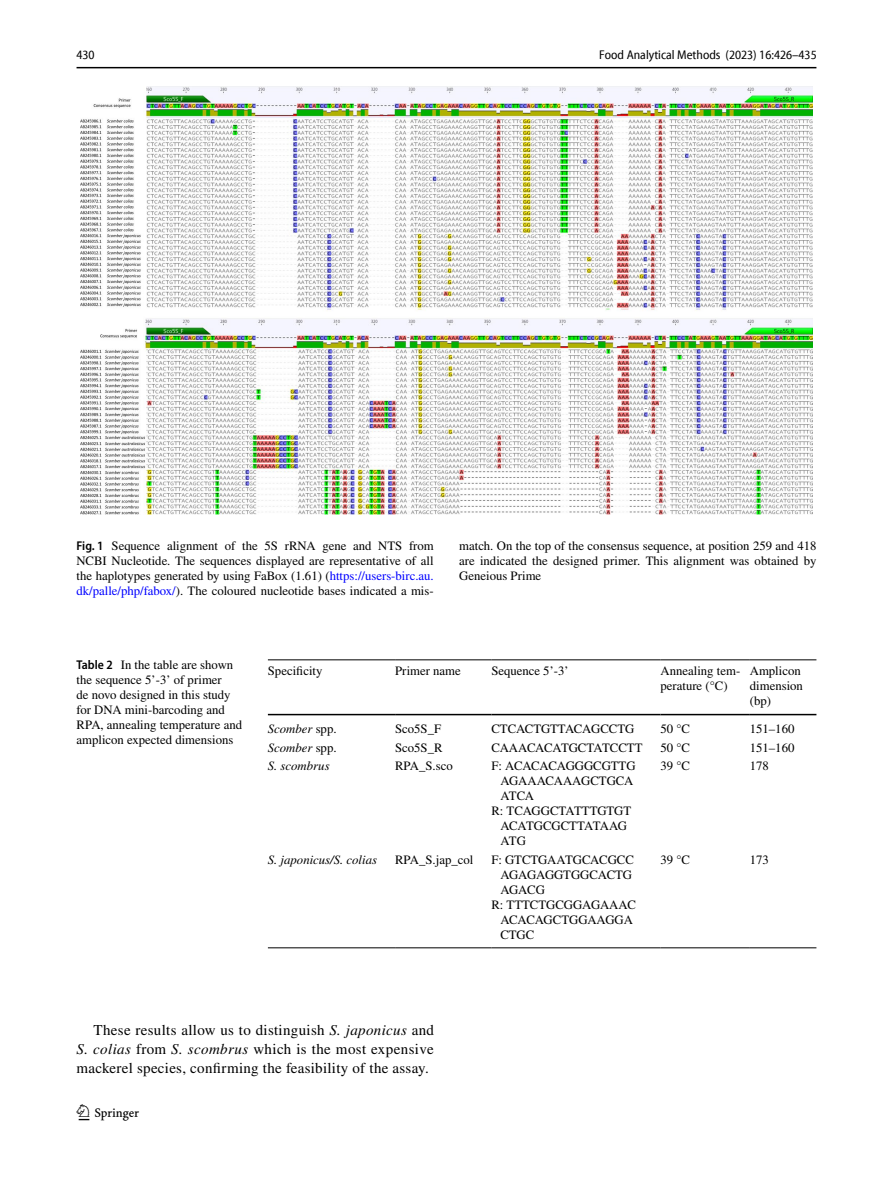
<style>
.page{position:relative;width:893px;height:1187px;background:#fff}
.page>*{position:absolute;margin:0;border:0;box-sizing:border-box;transform-origin:0 0}
.t1{font:22.5px "Springnew Regular 3";color:#000}
.t2{font:15px/18.8px "STIX";letter-spacing:.02em;color:#000;text-align:justify}
.t3{font:12.75px/15px "STIX";color:#000}
.t4{font:italic 12.75px "STIX";color:#000}
.t5{font:semi-condensed 12.75px "Myriad Pro Unic";color:#000}
.s1{font-family:"Myriad Pro";font-weight:600;font-stretch:semi-condensed}
.s2{color:#00f}
.s3{font-style:normal}
.s4{font-style:italic}
</style>
<div class="page">
<hr style="left:77px;top:67px;width:739px;height:1px;background:#000">
<img style="left:81px;top:87px;width:731px;height:427px">
<hr style="left:268px;top:659px;width:127px;height:1px;background:#000">
<hr style="left:268px;top:713px;width:127px;height:2px;background:#000">
<hr style="left:395px;top:659px;width:96px;height:1px;background:#000">
<hr style="left:395px;top:713px;width:96px;height:2px;background:#000">
<hr style="left:491px;top:659px;width:170px;height:1px;background:#000">
<hr style="left:491px;top:713px;width:170px;height:2px;background:#000">
<hr style="left:661px;top:659px;width:89px;height:1px;background:#000">
<hr style="left:661px;top:713px;width:89px;height:2px;background:#000">
<hr style="left:750px;top:659px;width:66px;height:1px;background:#000">
<hr style="left:750px;top:713px;width:66px;height:2px;background:#000">
<hr style="left:268px;top:947px;width:127px;height:1px;background:#000">
<hr style="left:395px;top:947px;width:96px;height:1px;background:#000">
<hr style="left:491px;top:947px;width:170px;height:1px;background:#000">
<hr style="left:661px;top:947px;width:89px;height:1px;background:#000">
<hr style="left:750px;top:947px;width:66px;height:1px;background:#000">
<p class="t5" style="left:76px;top:50px;width:20px">430</p>
<p class="t5" style="left:599px;top:50px;width:219px">Food Analytical Methods (2023) 16:426–435</p>
<p class="t3" style="left:77px;top:539px;width:359px;text-align:justify"><span class="s1">Fig. 1</span> Sequence alignment of the 5S rRNA gene and NTS from NCBI Nucleotide. The sequences displayed are representative of all the haplotypes generated by using FaBox (1.61) (<span class="s2">https://users-birc.au. dk/palle/php/fabox/</span>). The coloured nucleotide bases indicated a mis-</p>
<p class="t3" style="left:459px;top:539px;width:359px;text-align:justify">match. On the top of the consensus sequence, at position 259 and 418 are indicated the designed primer. This alignment was obtained by Geneious Prime</p>
<p class="t3" style="left:77px;top:658px;width:167px"><span class="s1">Table 2</span> In the table are shown the sequence 5’-3’ of primer<br>de novo designed in this study for DNA mini-barcoding and<br>RPA, annealing temperature and amplicon expected dimensions</p>
<p class="t3" style="left:268px;top:663px;width:56px">Specificity</p>
<p class="t3" style="left:395px;top:663px;width:67px">Primer name</p>
<p class="t3" style="left:491px;top:663px;width:79px">Sequence 5’-3’</p>
<p class="t3" style="left:661px;top:663px;width:81px">Annealing tem&shy;perature (°C)</p>
<p class="t3" style="left:750px;top:663px;width:55px">Amplicon dimension (bp)</p>
<p class="t4" style="left:268px;top:719px;width:70px">Scomber <span class="s3">spp.</span></p>
<p class="t3" style="left:395px;top:722px;width:48px">Sco5S_F</p>
<p class="t3" style="left:491px;top:722px;width:144px">CTCACTGTTACAGCCTG</p>
<p class="t3" style="left:660px;top:722px;width:31px">50 °C</p>
<p class="t3" style="left:750px;top:722px;width:46px">151–160</p>
<p class="t4" style="left:268px;top:738px;width:70px">Scomber <span class="s3">spp.</span></p>
<p class="t3" style="left:395px;top:740px;width:49px">Sco5S_R</p>
<p class="t3" style="left:491px;top:740px;width:153px">CAAACACATGCTATCCTT</p>
<p class="t3" style="left:660px;top:740px;width:31px">50 °C</p>
<p class="t3" style="left:750px;top:740px;width:46px">151–160</p>
<p class="t4" style="left:268px;top:757px;width:63px">S. scombrus</p>
<p class="t3" style="left:395px;top:759px;width:59px">RPA_S.sco</p>
<p class="t3" style="left:491px;top:759px;width:146px">F: ACACACAGGGCGTTG</p>
<p class="t3" style="left:500px;top:774px;width:134px">AGAAACAAAGCTGCA</p>
<p class="t3" style="left:500px;top:789px;width:35px">ATCA</p>
<p class="t3" style="left:491px;top:804px;width:141px">R: TCAGGCTATTTGTGT</p>
<p class="t3" style="left:500px;top:819px;width:128px">ACATGCGCTTATAAG</p>
<p class="t3" style="left:500px;top:834px;width:27px">ATG</p>
<p class="t3" style="left:660px;top:759px;width:31px">39 °C</p>
<p class="t3" style="left:750px;top:759px;width:21px">178</p>
<p class="t4" style="left:268px;top:851px;width:111px">S. japonicus/S. colias</p>
<p class="t3" style="left:395px;top:853px;width:80px">RPA_S.jap_col</p>
<p class="t3" style="left:491px;top:853px;width:144px">F: GTCTGAATGCACGCC</p>
<p class="t3" style="left:500px;top:868px;width:133px">AGAGAGGTGGCACTG</p>
<p class="t3" style="left:500px;top:883px;width:46px">AGACG</p>
<p class="t3" style="left:491px;top:898px;width:146px">R: TTTCTGCGGAGAAAC</p>
<p class="t3" style="left:500px;top:913px;width:134px">ACACAGCTGGAAGGA</p>
<p class="t3" style="left:500px;top:928px;width:35px">CTGC</p>
<p class="t3" style="left:660px;top:853px;width:31px">39 °C</p>
<p class="t3" style="left:750px;top:853px;width:21px">173</p>
<p class="t2" style="left:77px;top:1021px;width:359px;text-indent:17px">These results allow us to distinguish <span class="s4">S. japonicus</span> and <span class="s4">S. colias</span> from <span class="s4">S. scombrus</span> which is the most expensive mackerel species, confirming the feasibility of the assay.</p>
<h1 class="t1" style="left:79px;top:1104px;width:62px">1 3</h1>
</div>
